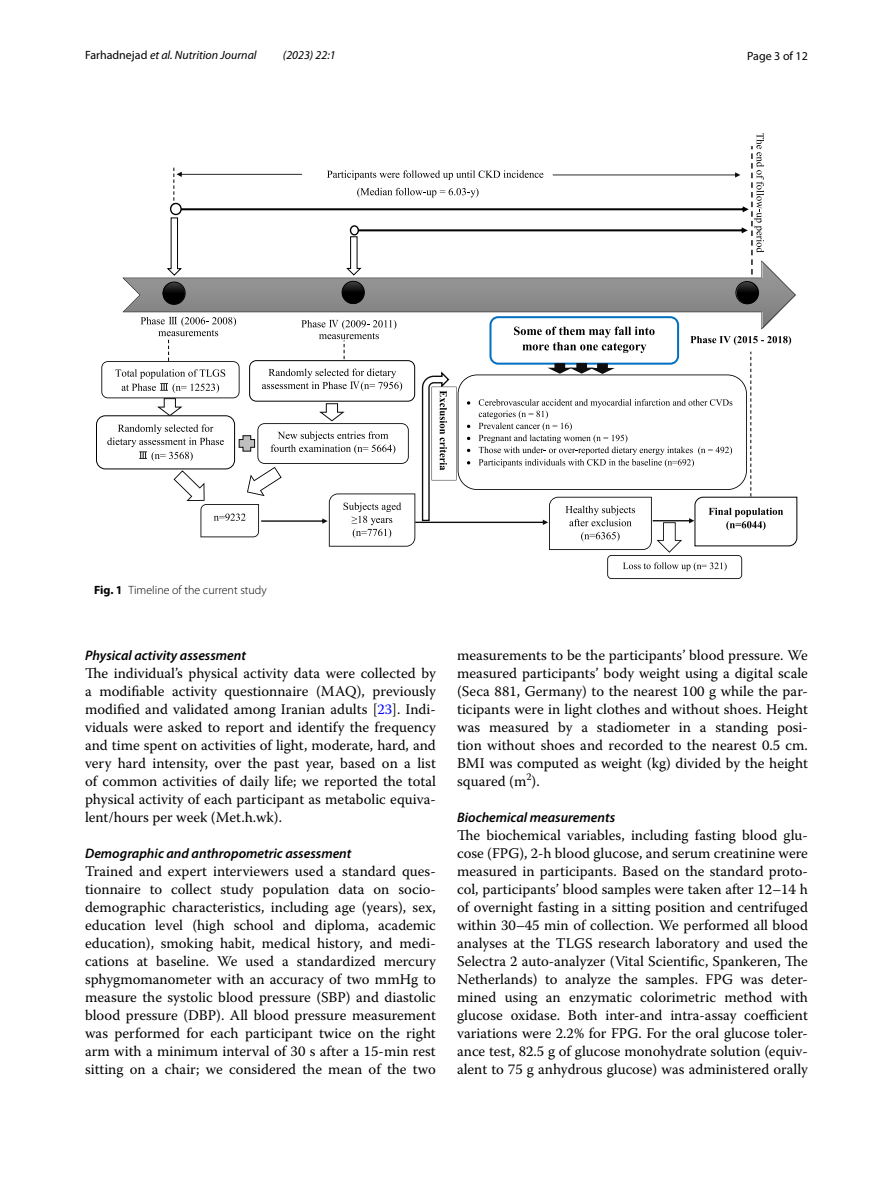
<style>
.page{position:relative;width:893px;height:1187px;background:#fff}
.page>*{position:absolute;margin:0;border:0;box-sizing:border-box;transform-origin:0 0}
.t1{font:14.7px/18px "Warnock Pro";color:#000;text-align:justify}
.t2{font:italic 600 13.8px "Myriad Pro";color:#000}
.t3{font:italic 12px "Myriad Pro";color:#000}
.t4{font:300 12px "Myriad Pro";color:#000}
.t5{font:12px "Myriad Pro";color:#000}
.s1{font-style:normal}
.s2{font-weight:700}
.s3{color:#00f}
</style>
<div class="page">
<svg style="left:122px;top:262px;width:674px;height:54px;fill:#8a8a8a"></svg>
<div style="left:163px;top:282px;width:22px;height:22px;border:1px solid #000;border-radius:50%"></div>
<svg style="left:167px;top:133px;width:597px;height:171px"></svg>
<div style="left:350px;top:226px;width:8px;height:9px;background:#fff;border-radius:50%"></div>
<div style="left:350px;top:225px;width:9px;height:10px;border:1px solid #000;border-radius:50%"></div>
<svg style="left:101px;top:316px;width:696px;height:263px"></svg>
<p class="t3" style="left:85px;top:48px;width:173px"><span class="s1">Farhadnejad</span> et al. Nutrition Journal</p>
<p class="t3" style="left:283px;top:48px;width:54px">(2023) 22:1</p>
<p class="t5" style="left:747px;top:48px;width:62px">Page 3 of 12</p>
<p class="t4" style="left:94px;top:583px;width:174px"><span class="s2">Fig. 1</span> Timeline of the current study</p>
<p class="t2" style="left:85px;top:646px;width:162px">Physical activity assessment</p>
<p class="t1" style="left:85px;top:663px;width:352px">The individual’s physical activity data were collected by a modifiable activity questionnaire (MAQ), previously modified and validated among Iranian adults [<span class="s3">23</span>]. Indi&shy;viduals were asked to report and identify the frequency and time spent on activities of light, moderate, hard, and very hard intensity, over the past year, based on a list of common activities of daily life; we reported the total physical activity of each participant as metabolic equiva&shy;lent/hours per week (Met.h.wk).</p>
<p class="t2" style="left:85px;top:844px;width:268px">Demographic and anthropometric assessment</p>
<p class="t1" style="left:85px;top:861px;width:352px">Trained and expert interviewers used a standard ques&shy;tionnaire to collect study population data on socio&shy;demographic characteristics, including age (years), sex, education level (high school and diploma, academic education), smoking habit, medical history, and medi&shy;cations at baseline. We used a standardized mercury sphygmomanometer with an accuracy of two mmHg to measure the systolic blood pressure (SBP) and diastolic blood pressure (DBP). All blood pressure measurement was performed for each participant twice on the right arm with a minimum interval of 30 s after a 15-min rest sitting on a chair; we considered the mean of the two</p>
<p class="t1" style="left:457px;top:646px;width:352px">measurements to be the participants’ blood pressure. We measured participants’ body weight using a digital scale (Seca 881, Germany) to the nearest 100 g while the par&shy;ticipants were in light clothes and without shoes. Height was measured by a stadiometer in a standing posi&shy;tion without shoes and recorded to the nearest 0.5 cm.<br>BMI was computed as weight (kg) divided by the height squared (m<sup>2</sup>).</p>
<p class="t2" style="left:457px;top:808px;width:160px">Biochemical measurements</p>
<p class="t1" style="left:457px;top:826px;width:352px">The biochemical variables, including fasting blood glu&shy;cose (FPG), 2-h blood glucose, and serum creatinine were measured in participants. Based on the standard proto&shy;col, participants’ blood samples were taken after 12–14 h of overnight fasting in a sitting position and centrifuged within 30–45 min of collection. We performed all blood analyses at the TLGS research laboratory and used the Selectra 2 auto-analyzer (Vital Scientific, Spankeren, The Netherlands) to analyze the samples. FPG was deter&shy;mined using an enzymatic colorimetric method with glucose oxidase. Both inter-and intra-assay coefficient variations were 2.2% for FPG. For the oral glucose toler&shy;ance test, 82.5 g of glucose monohydrate solution (equiv&shy;alent to 75 g anhydrous glucose) was administered orally</p>
</div>
